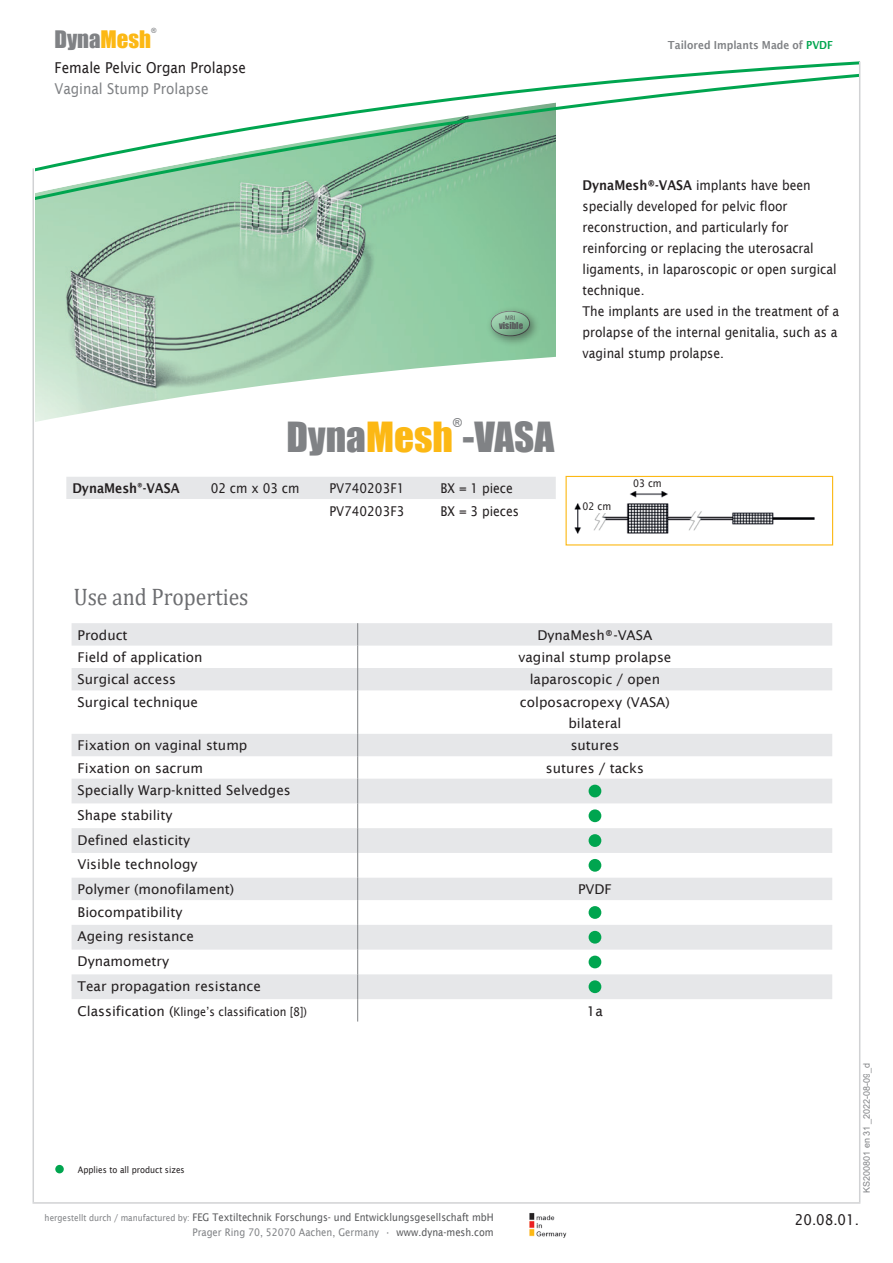
<style>
.page{position:relative;width:893px;height:1263px;background:#fff}
.page>*{position:absolute;margin:0;border:0;box-sizing:border-box;transform-origin:0 0}
.t1{font:38.1px "Impact";color:#808285}
.t2{font:24px "Cambria";color:#6c6d70;scale:.9 1}
.t3{font:22.2px "Impact";color:#808285}
.t4{font:15px "Lucida Sans";color:#231f20;scale:.9 1}
.t5{font:15px "Lucida Sans";color:#808285;scale:.9 1}
.t6{font:13.5px/24.8px "Lucida Sans";color:#231f20}
.t7{font:13.5px/21px "Lucida Sans";color:#231f20;scale:.9 1}
.t8{font:600 13.5px "Lucida Sans";color:#231f20;scale:.9 1}
.t9{font:12px "Lucida Sans";color:#231f20;scale:.9 1}
.t10{font:12px "Impact";color:#808285}
.t11{font:600 11.1px "Lucida Sans";color:#808285;scale:.9 1}
.t12{font:10.5px/15px "Lucida Sans";color:#57585a;text-align:right;scale:.9 1}
.t13{font:10.5px "Lucida Sans";color:#231f20;scale:.9 1}
.t14{font:9px "Arial";color:#808285}
.t15{font:9px "Lucida Sans";color:#231f20;scale:.9 1}
.t16{font:8.7px "Impact";color:#57585a}
.t17{font:7.05px "Impact";color:#808285}
.t18{font:6.15px "Lucida Sans";color:#57585a;scale:.9 1}
.s1{color:#fcb814}
.s2{color:#00a54f}
.s3{font-weight:600}
.s4{font-size:13.5px}
.s5{font-size:9px;color:#808285}
.s6{color:#808285}
</style>
<div class="page">
<img style="left:35px;top:203px;width:521px;height:148px">
<svg style="left:35px;top:351px;width:620px;height:195px"></svg>
<div style="left:486px;top:306px;width:55px;height:42px;background:#231f20;opacity:.47"></div>
<div style="left:488px;top:308px;width:42px;height:29px;background:#231f20;opacity:.75"></div>
<img style="left:568px;top:478px;width:247px;height:65px">
<div style="left:566px;top:476px;width:267px;height:69px;border:1px solid #fcb814"></div>
<div style="left:633px;top:479px;width:30px;height:11px;background:#fff"></div>
<div style="left:583px;top:502px;width:30px;height:11px;background:#fff"></div>
<svg style="left:35px;top:174px;width:521px;height:29px"></svg>
<svg style="left:35px;top:61px;width:825px;height:113px"></svg>
<hr style="left:33px;top:168px;width:1px;height:1034px;background:#d1d2d4">
<hr style="left:33px;top:1202px;width:827px;height:2px;background:#d1d2d4">
<hr style="left:859px;top:62px;width:1px;height:1140px;background:#d1d2d4">
<svg style="left:529px;top:1213px;width:1px;height:24px"></svg>
<img style="left:530px;top:1213px;width:37px;height:25px">
<svg style="left:72px;top:623px;width:760px;height:376px"></svg>
<svg style="left:357px;top:623px;width:1px;height:67px"></svg>
<hr style="left:357px;top:690px;width:1px;height:44px;background:#808285">
<svg style="left:357px;top:734px;width:1px;height:287px"></svg>
<div style="left:589px;top:785px;width:12px;height:12px;background:#00a54f;border-radius:50%"></div>
<div style="left:589px;top:809px;width:12px;height:13px;background:#00a54f;border-radius:50%"></div>
<div style="left:589px;top:834px;width:12px;height:13px;background:#00a54f;border-radius:50%"></div>
<div style="left:589px;top:859px;width:12px;height:13px;background:#00a54f;border-radius:50%"></div>
<div style="left:589px;top:906px;width:12px;height:13px;background:#00a54f;border-radius:50%"></div>
<div style="left:589px;top:931px;width:12px;height:13px;background:#00a54f;border-radius:50%"></div>
<div style="left:589px;top:956px;width:12px;height:12px;background:#00a54f;border-radius:50%"></div>
<div style="left:589px;top:980px;width:12px;height:13px;background:#00a54f;border-radius:50%"></div>
<div style="left:55px;top:1165px;width:9px;height:8px;background:#00a54f;border-radius:50%"></div>
<svg style="left:66px;top:477px;width:490px;height:45px"></svg>
<p class="t17" style="left:151px;top:25px;width:7px">®</p>
<h3 class="t3" style="left:55px;top:22px;width:98px">Dyna<span class="s1">Mesh</span></h3>
<p class="t11" style="left:668px;top:38px;width:185px">Tailored Implants Made of <span class="s2">PVDF</span></p>
<p class="t4" style="left:55px;top:59px;width:214px">Female Pelvic Organ Prolapse</p>
<p class="t5" style="left:55px;top:80px;width:173px">Vaginal Stump Prolapse</p>
<p class="t18" style="left:505px;top:314px;width:13px">MRI</p>
<p class="t16" style="left:499px;top:318px;width:26px">visible</p>
<p class="t10" style="left:453px;top:413px;width:11px">®</p>
<h1 class="t1" style="left:287px;top:408px;width:269px">Dyna<span class="s1">Mesh</span> -VASA</h1>
<p class="t8" style="left:72px;top:481px;width:121px">DynaMesh<sup>®</sup>-VASA</p>
<p class="t7" style="left:211px;top:478px;width:100px">02 cm x 03 cm</p>
<p class="t7" style="left:330px;top:478px;width:85px">PV740203F1</p>
<p class="t7" style="left:441px;top:478px;width:82px">BX = 1 piece</p>
<p class="t7" style="left:330px;top:500px;width:85px">PV740203F3</p>
<p class="t7" style="left:441px;top:500px;width:89px">BX = 3 pieces</p>
<p class="t7" style="left:583px;top:174px;width:287px"><span class="s3">DynaMesh®-VASA</span> implants have been specially developed for pelvic floor reconstruction, and particularly for reinforcing or replacing the uterosacral ligaments, in laparoscopic or open surgical technique.<br>The implants are used in the treatment of a prolapse of the internal genitalia, such as a vaginal stump prolapse.</p>
<p class="t13" style="left:583px;top:500px;width:33px">02 cm</p>
<p class="t13" style="left:633px;top:477px;width:33px">03 cm</p>
<h2 class="t2" style="left:74px;top:583px;width:196px">Use and Properties</h2>
<p class="t6" style="left:78px;top:622px;width:52px">Product</p>
<p class="t6" style="left:537px;top:622px;width:117px">DynaMesh®-VASA</p>
<p class="t6" style="left:78px;top:645px;width:127px">Field of application</p>
<p class="t6" style="left:518px;top:645px;width:155px">vaginal stump prolapse</p>
<p class="t6" style="left:78px;top:667px;width:100px">Surgical access</p>
<p class="t6" style="left:530px;top:667px;width:132px">laparoscopic / open</p>
<p class="t6" style="left:78px;top:690px;width:122px">Surgical technique</p>
<p class="t6" style="left:520px;top:691px;width:152px;line-height:21px;text-align:center">colposacropexy (VASA) bilateral</p>
<p class="t6" style="left:78px;top:733px;width:171px">Fixation on vaginal stump</p>
<p class="t6" style="left:571px;top:733px;width:50px">sutures</p>
<p class="t6" style="left:78px;top:755px;width:127px">Fixation on sacrum</p>
<p class="t6" style="left:546px;top:755px;width:100px">sutures / tacks</p>
<p class="t6" style="left:78px;top:778px;width:215px">Specially Warp-knitted Selvedges<br>Shape stability<br>Defined elasticity<br>Visible technology<br>Polymer (monofilament)</p>
<p class="t6" style="left:578px;top:877px;width:35px">PVDF</p>
<p class="t6" style="left:78px;top:899px;width:185px">Biocompatibility<br>Ageing resistance<br>Dynamometry<br>Tear propagation resistance</p>
<p class="t9" style="left:78px;top:1004px;width:257px"><span class="s4">Classification (</span>Klinge’s classification [8])</p>
<p class="t6" style="left:587px;top:998px;width:17px">1a</p>
<p class="t15" style="left:78px;top:1165px;width:120px">Applies to all product sizes</p>
<p class="t12" style="left:45px;top:1209px;width:501px"><span class="s5">hergestellt durch / manufactured by:</span> FEG Textiltechnik Forschungs- und Entwicklungsgesellschaft mbH<br><span class="s6">Prager Ring 70, 52070 Aachen, Germany •</span> www.dyna-mesh.com</p>
<p class="t14" style="left:860px;top:1068px;width:7px;rotate:-90deg">d</p>
<p class="t14" style="left:860px;top:1193px;width:131px;rotate:-90deg">KS200801 en0 _2022-08-09_1</p>
<p class="t14" style="left:860px;top:1136px;width:12px;rotate:-90deg">31</p>
<p class="t4" style="left:795px;top:1211px;width:73px">20.08.01.</p>
</div>
